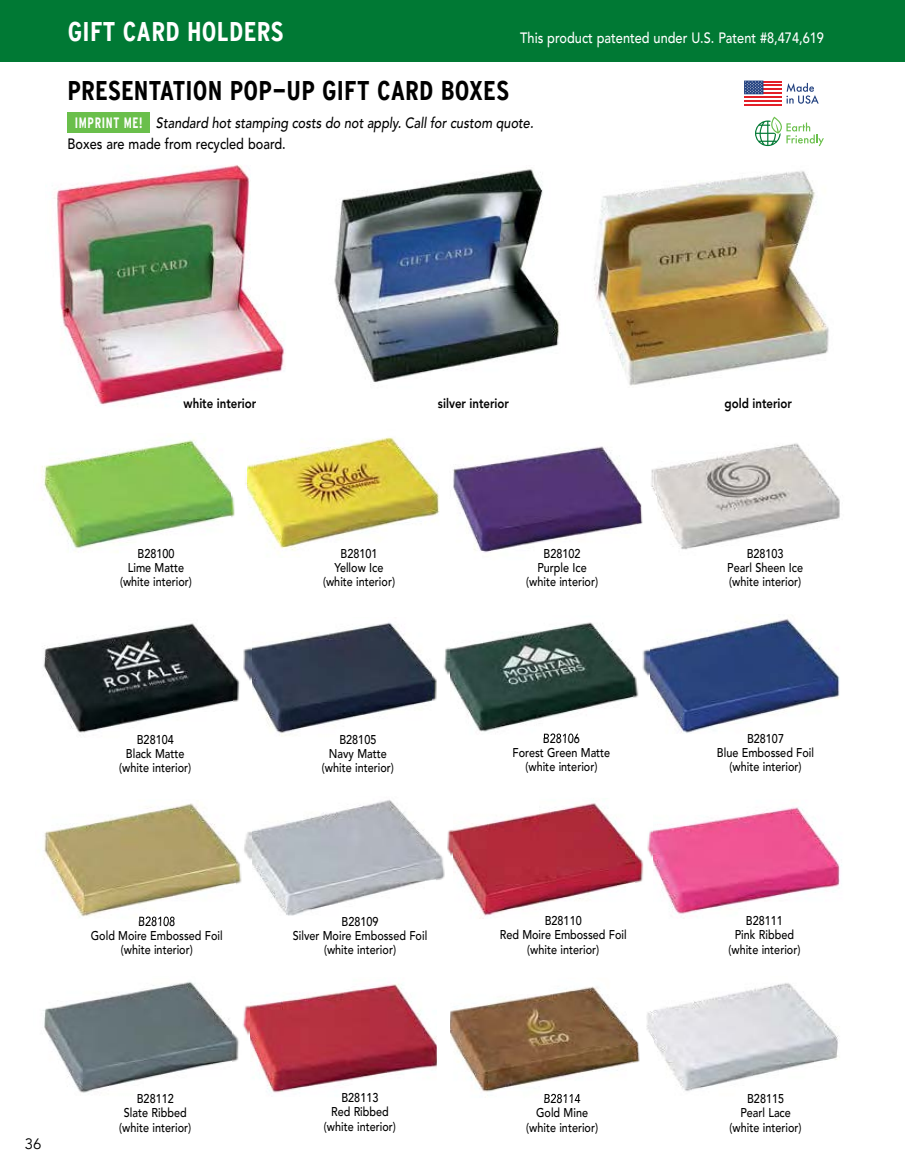
<style>
.page{position:relative;width:905px;height:1175px;background:#fff}
.page>*{position:absolute;margin:0;border:0;box-sizing:border-box;transform-origin:0 0}
.t1{font:700 27px "Interstate Cond Mono";letter-spacing:.005em;color:#000}
.t2{font:700 27px "Interstate Cond Mono";letter-spacing:.01em;color:#fff}
.t3{font:italic 500 15px/21px "Avenir LT Std";color:#000;scale:.85 1}
.t4{font:500 15px "Avenir LT Std";color:#fff;scale:.85 1}
.t5{font:15px "Avenir LT Std";color:#000}
.t6{font:800 13.5px "Avenir LT Std";color:#000;scale:.85 1}
.t7{font:500 12.75px/14.2px "Avenir LT Std";color:#000;text-align:center;scale:.85 1}
.s1{font-family:"Interstate Cond Mono";font-weight:700;font-style:normal;color:#fff}
.s2{font-style:normal}
</style>
<div class="page">
<img style="left:54px;top:165px;width:231px;height:240px">
<img style="left:653px;top:983px;width:186px;height:108px">
<img style="left:249px;top:984px;width:188px;height:109px">
<img style="left:43px;top:981px;width:190px;height:112px">
<img style="left:233px;top:1005px;width:16px;height:57px">
<img style="left:652px;top:807px;width:190px;height:108px">
<img style="left:452px;top:803px;width:183px;height:116px">
<img style="left:635px;top:830px;width:17px;height:53px">
<img style="left:251px;top:799px;width:185px;height:117px">
<img style="left:436px;top:830px;width:16px;height:50px">
<img style="left:649px;top:618px;width:191px;height:115px">
<img style="left:251px;top:622px;width:182px;height:114px">
<img style="left:43px;top:623px;width:190px;height:110px">
<img style="left:233px;top:648px;width:18px;height:54px">
<img style="left:656px;top:443px;width:184px;height:107px">
<img style="left:453px;top:446px;width:184px;height:107px">
<img style="left:637px;top:469px;width:19px;height:56px">
<img style="left:247px;top:437px;width:193px;height:116px">
<img style="left:41px;top:438px;width:206px;height:114px">
<img style="left:449px;top:622px;width:184px;height:115px">
<img style="left:633px;top:649px;width:16px;height:49px">
<img style="left:433px;top:647px;width:16px;height:54px">
<img style="left:544px;top:733px;width:35px;height:4px">
<img style="left:44px;top:803px;width:192px;height:114px">
<img style="left:236px;top:832px;width:15px;height:52px">
<img style="left:139px;top:916px;width:36px;height:5px">
<img style="left:450px;top:986px;width:183px;height:106px">
<img style="left:633px;top:1011px;width:20px;height:52px">
<img style="left:544px;top:1093px;width:36px;height:6px">
<img style="left:594px;top:171px;width:235px;height:215px">
<img style="left:334px;top:169px;width:226px;height:213px">
<div style="left:0;top:0;width:904px;height:62px;background:#007934"></div>
<hr style="left:744px;top:104px;width:38px;height:2px;background:#e31f27">
<svg style="left:744px;top:81px;width:74px;height:23px"></svg>
<div style="left:68px;top:112px;width:82px;height:21px;background:#6abf4b"></div>
<svg style="left:755px;top:117px;width:69px;height:29px"></svg>
<h1 class="t2" style="left:68px;top:16px;width:217px">GIFT CARD HOLDERS</h1>
<p class="t4" style="left:520px;top:29px;width:359px">This product patented under U.S. Patent #8,474,619</p>
<h1 class="t1" style="left:68px;top:76px;width:443px">PRESENTATION POP-UP GIFT CARD BOXES</h1>
<p class="t3" style="left:68px;top:112px;width:550px;text-indent:7px"><span class="s1">IMPRINT ME!</span> Standard hot stamping costs do not apply. Call for custom quote.<br><span class="s2">Boxes are made from recycled board.</span></p>
<p class="t6" style="left:184px;top:395px;width:87px">white interior</p>
<p class="t6" style="left:438px;top:395px;width:85px">silver interior</p>
<p class="t6" style="left:724px;top:395px;width:81px">gold interior</p>
<p class="t7" style="left:120px;top:546px;width:86px">B28100<br>Lime Matte (white interior)</p>
<p class="t7" style="left:323px;top:546px;width:86px">B28101<br>Yellow Ice (white interior)</p>
<p class="t7" style="left:526px;top:546px;width:86px">B28102<br>Purple Ice (white interior)</p>
<p class="t7" style="left:727px;top:546px;width:91px">B28103<br>Pearl Sheen Ice (white interior)</p>
<p class="t7" style="left:119px;top:732px;width:86px">B28104<br>Black Matte (white interior)</p>
<p class="t7" style="left:322px;top:732px;width:86px">B28105<br>Navy Matte (white interior)</p>
<p class="t7" style="left:512px;top:731px;width:117px">B28106<br>Forest Green Matte (white interior)</p>
<p class="t7" style="left:717px;top:731px;width:116px">B28107<br>Blue Embossed Foil (white interior)</p>
<p class="t7" style="left:91px;top:914px;width:157px">B28108<br>Gold Moire Embossed Foil (white interior)</p>
<p class="t7" style="left:293px;top:914px;width:160px">B28109<br>Silver Moire Embossed Foil (white interior)</p>
<p class="t7" style="left:499px;top:914px;width:151px">B28110<br>Red Moire Embossed Foil (white interior)</p>
<p class="t7" style="left:728px;top:914px;width:86px">B28111<br>Pink Ribbed (white interior)</p>
<p class="t5" style="left:25px;top:1135px;width:18px">36</p>
<p class="t7" style="left:324px;top:1090px;width:86px">B28113<br>Red Ribbed (white interior)</p>
<p class="t7" style="left:119px;top:1091px;width:86px">B28112<br>Slate Ribbed (white interior)</p>
<p class="t7" style="left:729px;top:1091px;width:86px">B28115<br>Pearl Lace (white interior)</p>
<p class="t7" style="left:526px;top:1091px;width:86px">B28114<br>Gold Mine (white interior)</p>
</div>
